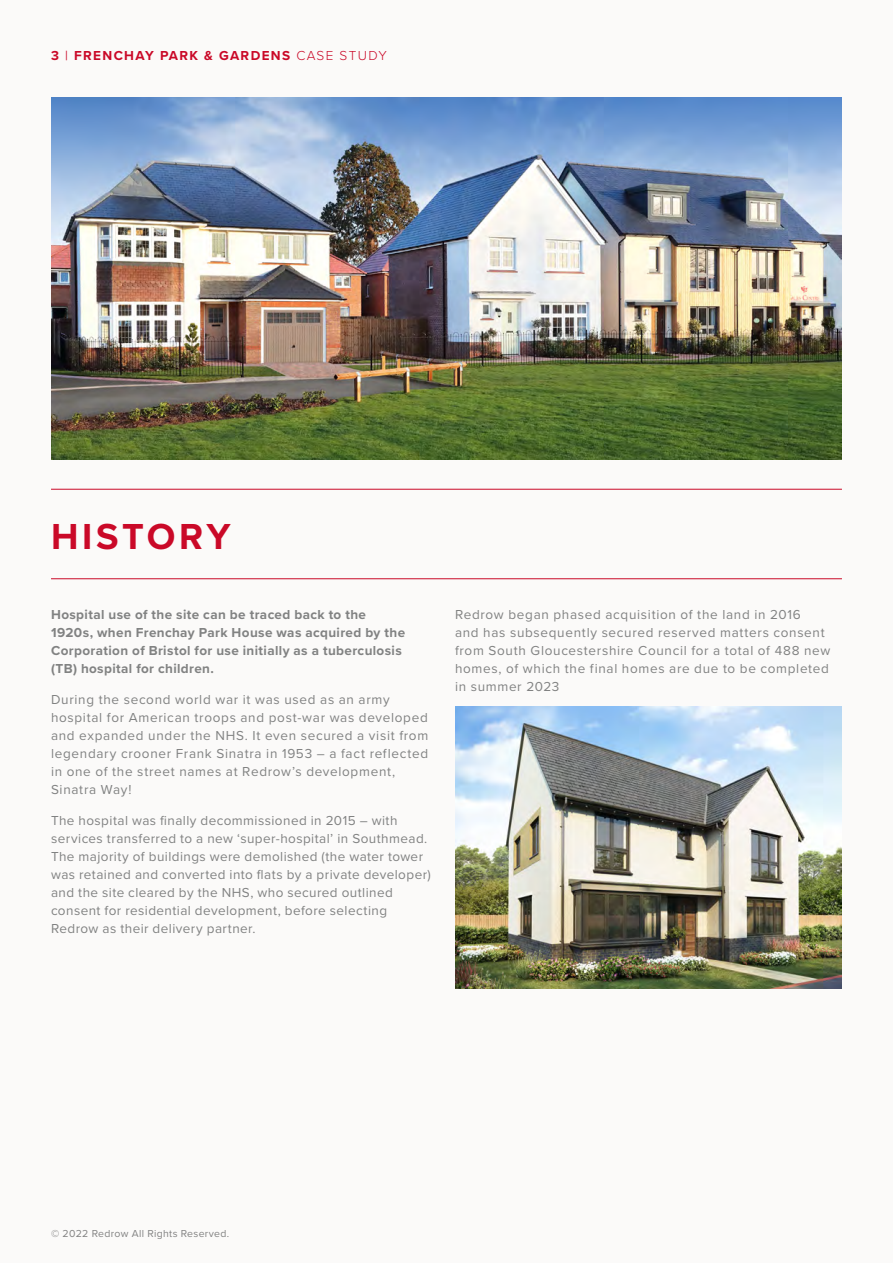
<style>
.page{position:relative;width:893px;height:1263px;background:#fbfaf9}
.page>*{position:absolute;margin:0;border:0;box-sizing:border-box;transform-origin:0 0}
.t1{font:700 37.5px "Proxima Nova";letter-spacing:.095em;color:#ca0928}
.t2{font:13.5px/18px "Proxima Nova";letter-spacing:.045em;color:#818282}
.t3{font:700 13.5px/18px "Proxima Nova";letter-spacing:.03em;color:#818282}
.t4{font:700 13.5px "Proxima Nova";letter-spacing:.1em;color:#ca0928}
.t5{font:10.5px "Proxima Nova";letter-spacing:.03em;color:#828282}
.s1{font-weight:400}
.s2{font-weight:300}
</style>
<div class="page">
<img style="left:51px;top:98px;width:791px;height:361px">
<img style="left:455px;top:707px;width:387px;height:282px">
<hr style="left:51px;top:578px;width:791px;height:1px;background:#ca0928">
<hr style="left:51px;top:489px;width:791px;height:1px;background:#ca0928">
<p class="t4" style="left:51px;top:45px;width:337px">3 <span class="s1">|</span> FRENCHAY PARK &amp; GARDENS <span class="s2">CASE STUDY</span></p>
<h1 class="t1" style="left:51px;top:508px;width:181px">HISTORY</h1>
<p class="t3" style="left:51px;top:606px;width:356px">Hospital use of the site can be traced back to the 1920s, when Frenchay Park House was acquired by the Corporation of Bristol for use initially as a tuberculosis (TB) hospital for children.</p>
<p class="t2" style="left:51px;top:690px;width:379px">During the second world war it was used as an army hospital for American troops and post-war was developed and expanded under the NHS. It even secured a visit from legendary crooner Frank Sinatra in 1953 – a fact reflected in one of the street names at Redrow’s development, Sinatra Way!</p>
<p class="t2" style="left:51px;top:811px;width:381px">The hospital was finally decommissioned in 2015 – with services transferred to a new ‘super-hospital’ in Southmead.<br>The majority of buildings were demolished (the water tower was retained and converted into flats by a private developer) and the site cleared by the NHS, who secured outlined consent for residential development, before selecting Redrow as their delivery partner.</p>
<p class="t2" style="left:455px;top:605px;width:377px">Redrow began phased acquisition of the land in 2016<br>and has subsequently secured reserved matters consent from South Gloucestershire Council for a total of 488 new homes, of which the final homes are due to be completed in summer 2023</p>
<p class="t5" style="left:51px;top:1226px;width:180px">© 2022 Redrow All Rights Reserved.</p>
</div>
